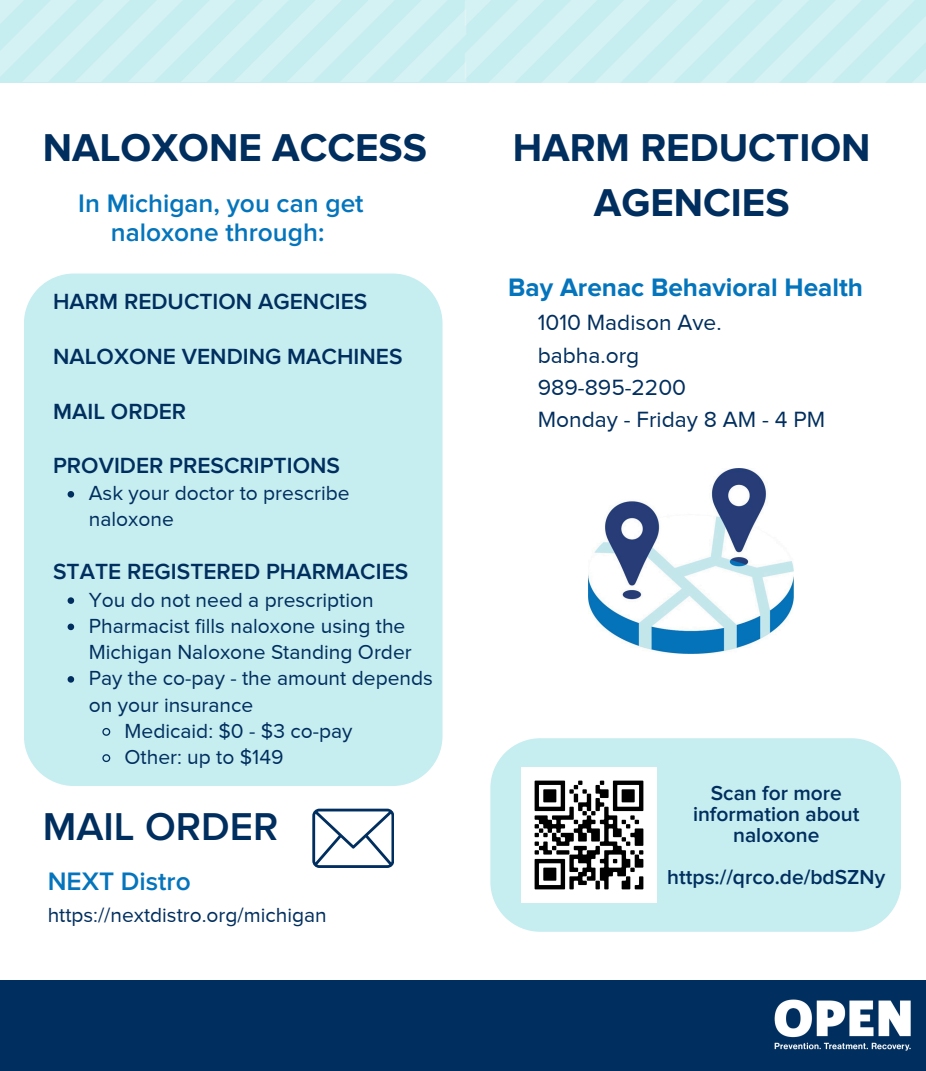
<style>
.page{position:relative;width:926px;height:1071px;background:#fff}
.page>*{position:absolute;margin:0;border:0;box-sizing:border-box;transform-origin:0 0}
.t1{font:700 40.25px "Proxima Nova";color:#002e5e}
.t2{font:600 40.25px "Proxima Nova";color:#002e5e}
.t3{font:600 26.25px "Proxima Nova";color:#0475bc}
.t4{font:700 26.25px "Proxima Nova";color:#0475bc}
.t5{font:600 22.75px "Proxima Nova";color:#002e5e}
.t6{font:22.75px/32px "Proxima Nova";color:#002e5e}
.t7{font:21px/26.2px "Proxima Nova";color:#002e5e}
.t8{font:600 21px/21px "Proxima Nova";color:#002e5e;text-align:center}
</style>
<div class="page">
<div style="left:0;top:980px;width:925px;height:91px;background:#002e5e"></div>
<div style="left:24px;top:274px;width:418px;height:512px;background:#c6edf0"></div>
<svg style="left:0;top:0;width:925px;height:83px;background:#cceef1"></svg>
<img style="left:588px;top:469px;width:205px;height:185px">
<svg style="left:312px;top:809px;width:81px;height:59px"></svg>
<div style="left:490px;top:738px;width:411px;height:194px;background:#c6edf0"></div>
<img style="left:521px;top:767px;width:135px;height:135px">
<img style="left:774px;top:999px;width:137px;height:52px">
<svg style="left:68px;top:491px;width:6px;height:7px"></svg>
<svg style="left:68px;top:597px;width:6px;height:7px"></svg>
<svg style="left:68px;top:624px;width:6px;height:6px"></svg>
<svg style="left:68px;top:676px;width:6px;height:7px"></svg>
<svg style="left:101px;top:727px;width:10px;height:10px"></svg>
<svg style="left:101px;top:753px;width:10px;height:10px"></svg>
<p class="t1" style="left:43px;top:129px;width:385px">NALOXONE ACCESS</p>
<h4 class="t1" style="left:512px;top:129px;width:359px">HARM REDUCTION</h4>
<p class="t3" style="left:78px;top:188px;width:287px">In Michigan, you can get</p>
<h4 class="t1" style="left:593px;top:184px;width:197px">AGENCIES</h4>
<p class="t3" style="left:111px;top:217px;width:215px">naloxone through:</p>
<p class="t5" style="left:53px;top:288px;width:316px">HARM REDUCTION AGENCIES</p>
<p class="t5" style="left:53px;top:343px;width:351px">NALOXONE VENDING MACHINES</p>
<p class="t5" style="left:53px;top:398px;width:135px">MAIL ORDER</p>
<p class="t5" style="left:53px;top:452px;width:288px">PROVIDER PRESCRIPTIONS</p>
<h1 class="t7" style="left:89px;top:480px;width:262px">Ask your doctor to prescribe naloxone</h1>
<p class="t5" style="left:53px;top:558px;width:356px">STATE REGISTERED PHARMACIES</p>
<h2 class="t7" style="left:89px;top:586px;width:286px">You do not need a prescription</h2>
<p class="t7" style="left:89px;top:613px;width:324px">Pharmacist fills naloxone using the<br>Michigan Naloxone Standing Order</p>
<h3 class="t7" style="left:89px;top:665px;width:345px">Pay the co-pay - the amount depends on your insurance</h3>
<p class="t7" style="left:124px;top:718px;width:229px">Medicaid: $0 - $3 co-pay</p>
<h5 class="t7" style="left:124px;top:744px;width:160px">Other: up to $149</h5>
<p class="t2" style="left:43px;top:803px;width:237px">MAIL ORDER</p>
<h1 class="t3" style="left:48px;top:866px;width:144px">NEXT Distro</h1>
<h2 class="t7" style="left:48px;top:902px;width:280px">https://nextdistro.org/michigan</h2>
<h4 class="t4" style="left:508px;top:275px;width:356px">Bay Arenac Behavioral Health</h4>
<h4 class="t6" style="left:537px;top:307px;width:289px">1010 Madison Ave. babha.org<br>989-895-2200<br>Monday - Friday 8 AM - 4 PM</h4>
<h1 class="t8" style="left:693px;top:783px;width:168px">Scan for more information about naloxone</h1>
<h4 class="t8" style="left:667px;top:867px;width:219px">https://qrco.de/bdSZNy</h4>
</div>
